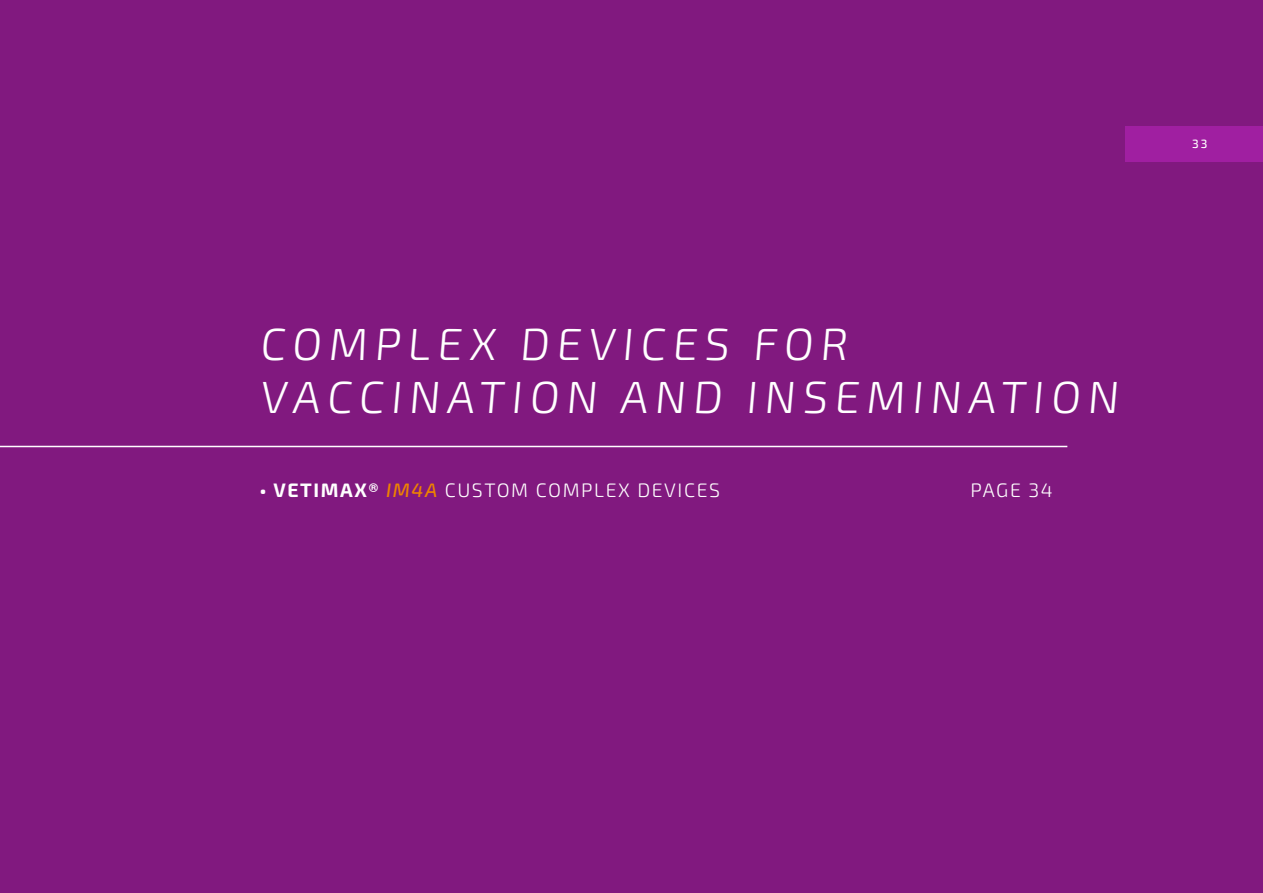
<style>
.page{position:relative;width:1263px;height:893px;background:#81197f}
.page>*{position:absolute;margin:0;border:0;box-sizing:border-box;transform-origin:0 0}
.t1{font:300 45px/52.5px "Exo 2";color:#fff}
.t2{font:300 19.5px "Exo 2";letter-spacing:.08em;color:#fff}
.t3{font:500 12px "Exo 2";color:#fff}
.s1{font-weight:700}
.s2{font-weight:500;font-style:italic;color:#ee8301}
</style>
<div class="page">
<div style="left:1125px;top:126px;width:138px;height:36px;background:#a01fa1"></div>
<hr style="left:0;top:446px;width:1067px;height:1px;background:#fff">
<p class="t1" style="left:259px;top:319px;width:865px">COMPLEX DEVICES FOR<br>VACCINATION AND INSEMINATION</p>
<p class="t2" style="left:259px;top:479px;width:462px"><span class="s1">• VETIMAX®</span> <span class="s2">IM4A</span> CUSTOM COMPLEX DEVICES</p>
<p class="t2" style="left:970px;top:479px;width:84px">PAGE 34</p>
<p class="t3" style="left:1192px;top:136px;width:17px">33</p>
</div>
